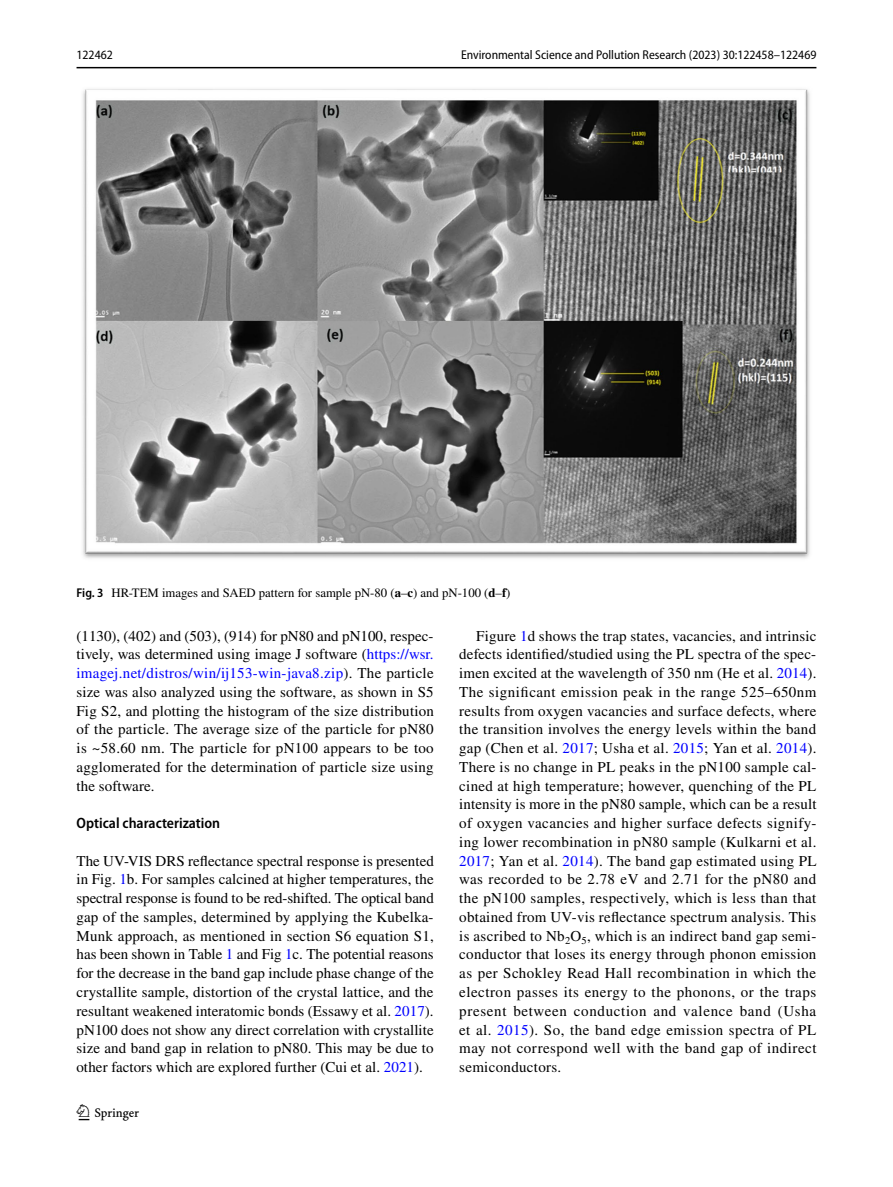
<style>
.page{position:relative;width:893px;height:1187px;background:#fff}
.page>*{position:absolute;margin:0;border:0;box-sizing:border-box;transform-origin:0 0}
.t1{font:22.5px "Springnew Regular 3";color:#000}
.t2{font:15px/18.8px "STIX";letter-spacing:.015em;color:#000;text-align:justify}
.t3{font:600 semi-condensed 15px "Myriad Pro";color:#000}
.t4{font:semi-condensed 12.75px "Myriad Pro";color:#000}
.t5{font:12.75px "STIX";color:#000}
.s1{font-family:"Myriad Pro";font-weight:600;font-stretch:semi-condensed}
.s2{font-weight:700}
.s3{color:#00f}
</style>
<div class="page">
<hr style="left:77px;top:67px;width:739px;height:1px;background:#000">
<img style="left:83px;top:89px;width:727px;height:470px">
<p class="t4" style="left:77px;top:48px;width:38px">122462</p>
<p class="t4" style="left:461px;top:48px;width:357px">Environmental Science and Pollution Research (2023) 30:122458–122469</p>
<p class="t5" style="left:77px;top:583px;width:435px"><span class="s1">Fig. 3</span> HR-TEM images and SAED pattern for sample pN-80 (<span class="s2">a</span>–<span class="s2">c</span>) and pN-100 (<span class="s2">d</span>–<span class="s2">f</span>)</p>
<p class="t2" style="left:77px;top:627px;width:359px">(1130), (402) and (503), (914) for pN80 and pN100, respec&shy;tively, was determined using image J software (<span class="s3">https://wsr. imagej.net/distros/win/ij153-win-java8.zip</span>). The particle size was also analyzed using the software, as shown in S5<br>Fig S2, and plotting the histogram of the size distribution of the particle. The average size of the particle for pN80 is ~58.60 nm. The particle for pN100 appears to be too agglomerated for the determination of particle size using the software.</p>
<p class="t3" style="left:77px;top:814px;width:145px">Optical characterization</p>
<p class="t2" style="left:77px;top:852px;width:359px">The UV-VIS DRS reflectance spectral response is presented in Fig. <span class="s3">1</span>b. For samples calcined at higher temperatures, the spectral response is found to be red-shifted. The optical band gap of the samples, determined by applying the Kubelka-Munk approach, as mentioned in section S6 equation S1, has been shown in Table <span class="s3">1</span> and Fig <span class="s3">1</span>c. The potential reasons for the decrease in the band gap include phase change of the crystallite sample, distortion of the crystal lattice, and the resultant weakened interatomic bonds (Essawy et al. <span class="s3">2017</span>). pN100 does not show any direct correlation with crystallite size and band gap in relation to pN80. This may be due to other factors which are explored further (Cui et al. <span class="s3">2021</span>).</p>
<h1 class="t1" style="left:79px;top:1104px;width:62px">1 3</h1>
<p class="t2" style="left:459px;top:627px;width:359px;text-indent:17px">Figure <span class="s3">1</span>d shows the trap states, vacancies, and intrinsic defects identified/studied using the PL spectra of the spec&shy;imen excited at the wavelength of 350 nm (He et al. <span class="s3">2014</span>).<br>The significant emission peak in the range 525–650nm results from oxygen vacancies and surface defects, where the transition involves the energy levels within the band gap (Chen et al. <span class="s3">2017</span>; Usha et al. <span class="s3">2015</span>; Yan et al. <span class="s3">2014</span>).<br>There is no change in PL peaks in the pN100 sample cal&shy;cined at high temperature; however, quenching of the PL intensity is more in the pN80 sample, which can be a result of oxygen vacancies and higher surface defects signify&shy;ing lower recombination in pN80 sample (Kulkarni et al.<br><span class="s3">2017</span>; Yan et al. <span class="s3">2014</span>). The band gap estimated using PL was recorded to be 2.78 eV and 2.71 for the pN80 and the pN100 samples, respectively, which is less than that obtained from UV-vis reflectance spectrum analysis. This is ascribed to Nb<sub>2</sub>O<sub>5</sub>, which is an indirect band gap semi&shy;conductor that loses its energy through phonon emission as per Schokley Read Hall recombination in which the electron passes its energy to the phonons, or the traps present between conduction and valence band (Usha et al. <span class="s3">2015</span>). So, the band edge emission spectra of PL may not correspond well with the band gap of indirect semiconductors.</p>
</div>
